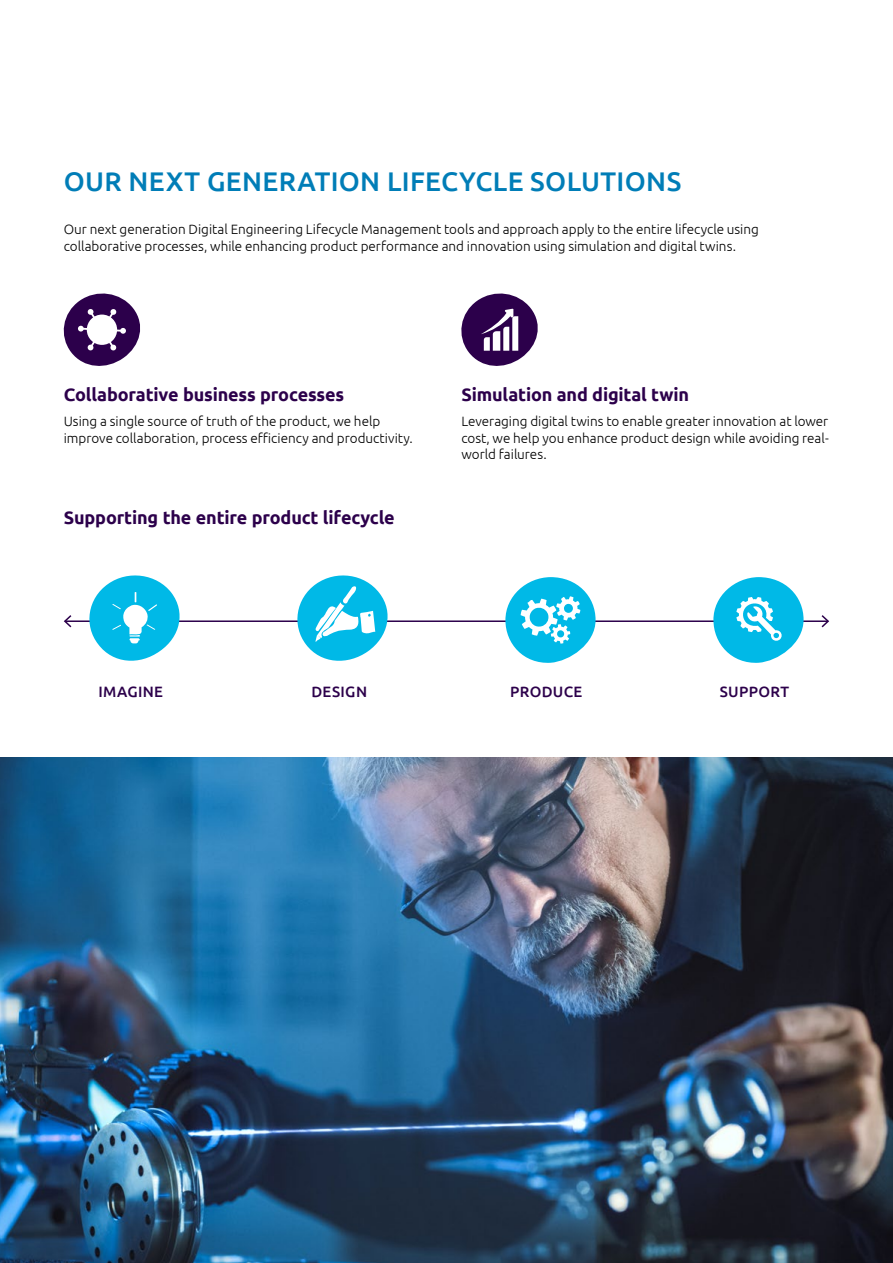
<style>
.page{position:relative;width:893px;height:1263px;background:#fff}
.page>*{position:absolute;margin:0;border:0;box-sizing:border-box;transform-origin:0 0}
.t1{font:500 27px "Ubuntu";letter-spacing:.015em;color:#007db7}
.t2{font:700 18px "Ubuntu";letter-spacing:-.01em;color:#2c004b}
.t3{font:500 15px "Ubuntu";letter-spacing:.025em;color:#2c004b}
.t4{font:300 13.5px/16.5px "Ubuntu";color:#000}
</style>
<div class="page">
<img style="left:0;top:757px;width:893px;height:506px">
<svg style="left:63px;top:293px;width:77px;height:73px"></svg>
<svg style="left:461px;top:293px;width:77px;height:73px"></svg>
<hr style="left:65px;top:620px;width:763px;height:2px;background:#2c004b">
<svg style="left:63px;top:615px;width:10px;height:13px"></svg>
<svg style="left:820px;top:615px;width:9px;height:13px"></svg>
<svg style="left:291px;top:575px;width:103px;height:86px"></svg>
<svg style="left:713px;top:577px;width:91px;height:86px"></svg>
<svg style="left:83px;top:575px;width:103px;height:86px"></svg>
<svg style="left:505px;top:577px;width:91px;height:86px"></svg>
<h1 class="t1" style="left:64px;top:164px;width:619px">OUR NEXT GENERATION LIFECYCLE SOLUTIONS</h1>
<p class="t4" style="left:64px;top:221px;width:697px">Our next generation Digital Engineering Lifecycle Management tools and approach apply to the entire lifecycle using collaborative processes, while enhancing product performance and innovation using simulation and digital twins.</p>
<h2 class="t2" style="left:64px;top:383px;width:282px">Collaborative business processes</h2>
<p class="t4" style="left:64px;top:413px;width:351px">Using a single source of truth of the product, we help improve collaboration, process efficiency and productivity.</p>
<h2 class="t2" style="left:64px;top:507px;width:333px">Supporting the entire product lifecycle</h2>
<h2 class="t2" style="left:461px;top:383px;width:229px">Simulation and digital twin</h2>
<p class="t4" style="left:461px;top:413px;width:369px;text-align:justify">Leveraging digital twins to enable greater innovation at lower cost, we help you enhance product design while avoiding real&shy;world failures.</p>
<p class="t3" style="left:98px;top:682px;width:66px">IMAGINE</p>
<p class="t3" style="left:311px;top:682px;width:57px">DESIGN</p>
<p class="t3" style="left:510px;top:682px;width:74px">PRODUCE</p>
<p class="t3" style="left:720px;top:682px;width:71px">SUPPORT</p>
</div>
